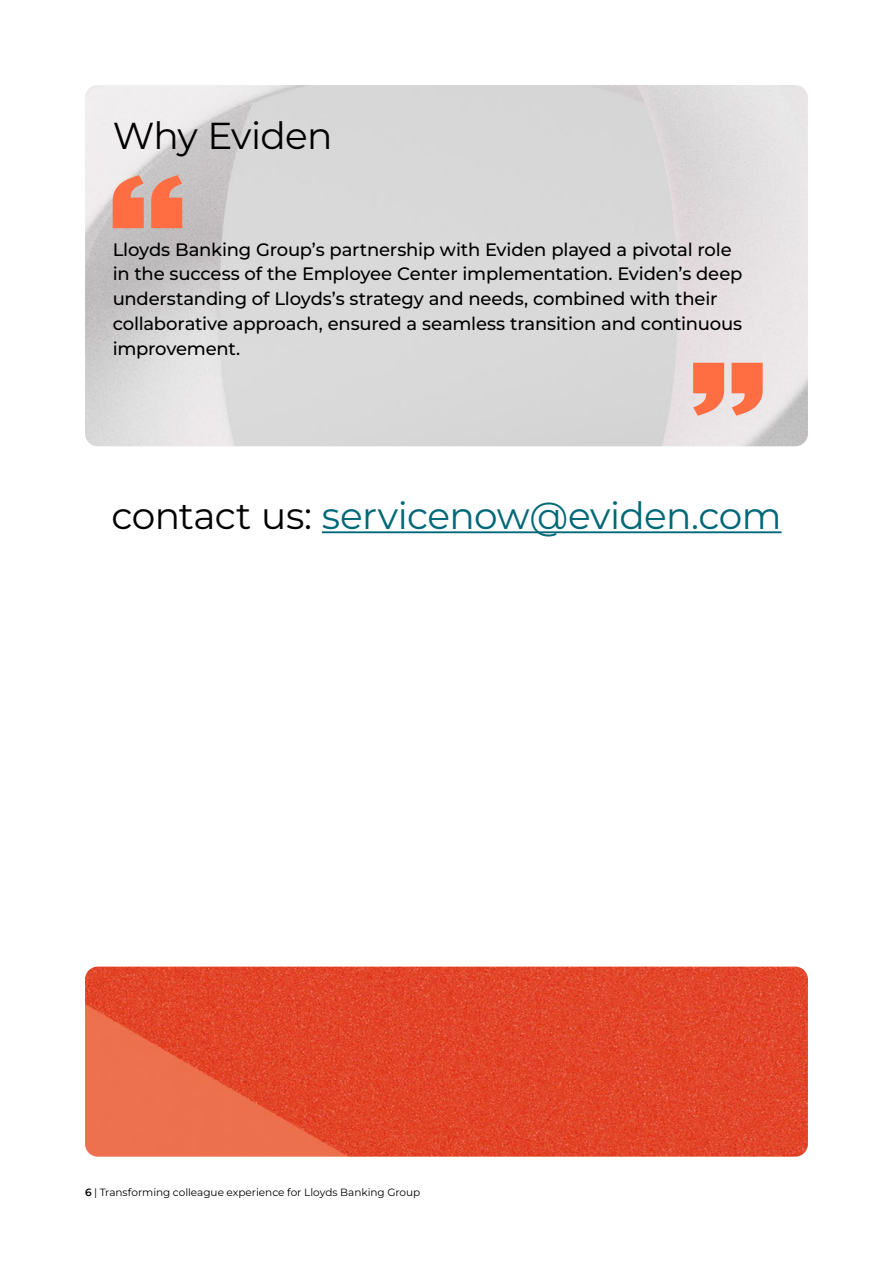
<style>
.page{position:relative;width:893px;height:1263px;background:#fff}
.page>*{position:absolute;margin:0;border:0;box-sizing:border-box;transform-origin:0 0}
.t1{font:37.5px "Montserrat";letter-spacing:-.015em;color:#006878}
.t2{font:37.5px "Montserrat";letter-spacing:-.02em;color:#000}
.t3{font:500 18px/24.8px "Montserrat";letter-spacing:-.01em;color:#000}
.t4{font:10.5px "Montserrat";color:#000}
.s1{color:#000}
.s2{font-weight:600}
</style>
<div class="page">
<img style="left:85px;top:966px;width:723px;height:191px">
<svg style="left:113px;top:175px;width:69px;height:53px;background:#ef8768"></svg>
<svg style="left:693px;top:363px;width:70px;height:53px;background:#f89072"></svg>
<hr style="left:322px;top:531px;width:459px;height:2px;background:#006878">
<h1 class="t2" style="left:113px;top:111px;width:221px">Why Eviden</h1>
<p class="t3" style="left:113px;top:236px;width:631px">Lloyds Banking Group’s partnership with Eviden played a pivotal role in the success of the Employee Center implementation. Eviden’s deep understanding of Lloyds’s strategy and needs, combined with their collaborative approach, ensured a seamless transition and continuous improvement.</p>
<h1 class="t1" style="left:111px;top:490px;width:672px"><span class="s1">contact us:</span> servicenow@eviden.com</h1>
<p class="t4" style="left:85px;top:1185px;width:337px"><span class="s2">6</span> | Transforming colleague experience for Lloyds Banking Group</p>
</div>
